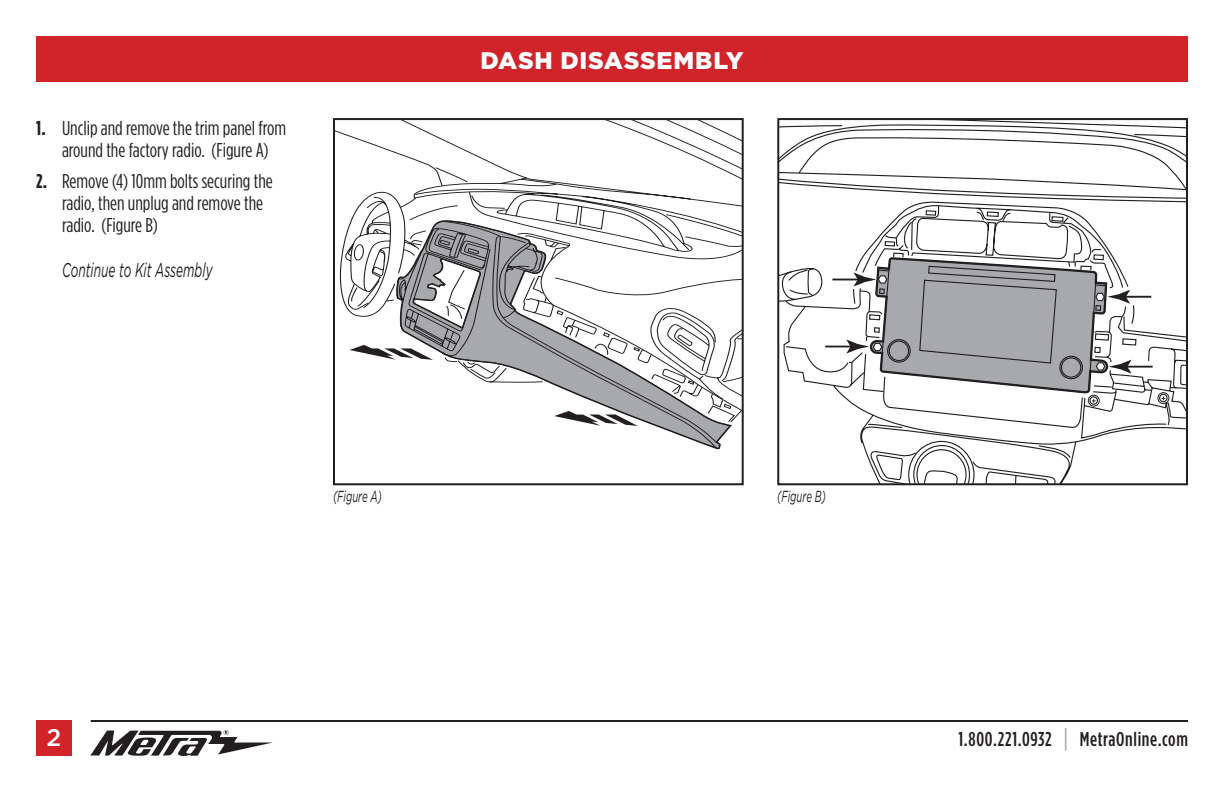
<style>
.page{position:relative;width:1224px;height:792px;background:#fff}
.page>*{position:absolute;margin:0;border:0;box-sizing:border-box;transform-origin:0 0}
.t1{font:900 24px "Gotham";letter-spacing:.03em;color:#fff}
.t2{font:500 24px "Gotham";color:#fff}
.t3{font:20px/22px "Gotham Condensed";color:#231f20;text-align:center}
.t4{font:500 20px "Gotham Condensed";letter-spacing:.035em;color:#231f20}
.t5{font:italic 20px "Gotham";color:#231f20;scale:.6 1}
.t6{font:italic 16px "Gotham";color:#231f20;scale:.6 1}
.s1{font-weight:700}
.s2{font-size:26px;color:#a8a9ad}
</style>
<div class="page">
<div style="left:36px;top:36px;width:1152px;height:45px;background:#d1232a"></div>
<svg style="left:90px;top:730px;width:183px;height:26px"></svg>
<hr style="left:91px;top:720px;width:1097px;height:2px;background:#231f20">
<div style="left:36px;top:720px;width:36px;height:36px;background:#d1232a"></div>
<svg style="left:347px;top:121px;width:394px;height:329px"></svg>
<svg style="left:396px;top:220px;width:335px;height:229px"></svg>
<svg style="left:349px;top:345px;width:84px;height:15px"></svg>
<svg style="left:554px;top:411px;width:84px;height:15px"></svg>
<div style="left:333px;top:118px;width:411px;height:367px;border:2px solid #231f20"></div>
<svg style="left:786px;top:121px;width:399px;height:361px"></svg>
<div style="left:1159px;top:394px;width:9px;height:8px;border:1px solid #231f20;border-radius:50%"></div>
<div style="left:1158px;top:392px;width:11px;height:12px;border:1px solid #231f20;border-radius:50%"></div>
<svg style="left:780px;top:126px;width:405px;height:238px"></svg>
<svg style="left:869px;top:403px;width:240px;height:57px"></svg>
<hr style="left:1123px;top:296px;width:28px;height:2px;background:#231f20">
<hr style="left:1124px;top:366px;width:29px;height:2px;background:#231f20">
<svg style="left:825px;top:258px;width:306px;height:145px"></svg>
<div style="left:777px;top:118px;width:411px;height:367px;border:2px solid #231f20"></div>
<p class="t3" style="left:36px;top:117px;width:252px"><span class="s1">1.</span> Unclip and remove the trim panel from around the factory radio. (Figure A)</p>
<p class="t3" style="left:62px;top:170px;width:212px;text-align:left;text-indent:-26px"><span class="s1">2.</span> Remove (4) 10mm bolts securing the radio, then unplug and remove the radio. (Figure B)</p>
<p class="t5" style="left:62px;top:259px;width:252px">Continue to Kit Assembly</p>
<p class="t1" style="left:480px;top:46px;width:265px">DASH DISASSEMBLY</p>
<p class="t6" style="left:333px;top:488px;width:83px">(Figure A)</p>
<p class="t6" style="left:777px;top:488px;width:83px">(Figure B)</p>
<p class="t2" style="left:47px;top:724px;width:16px">2</p>
<p class="t4" style="left:959px;top:728px;width:231px">1.800.221.0932 <span class="s2">|</span> MetraOnline.com</p>
</div>
